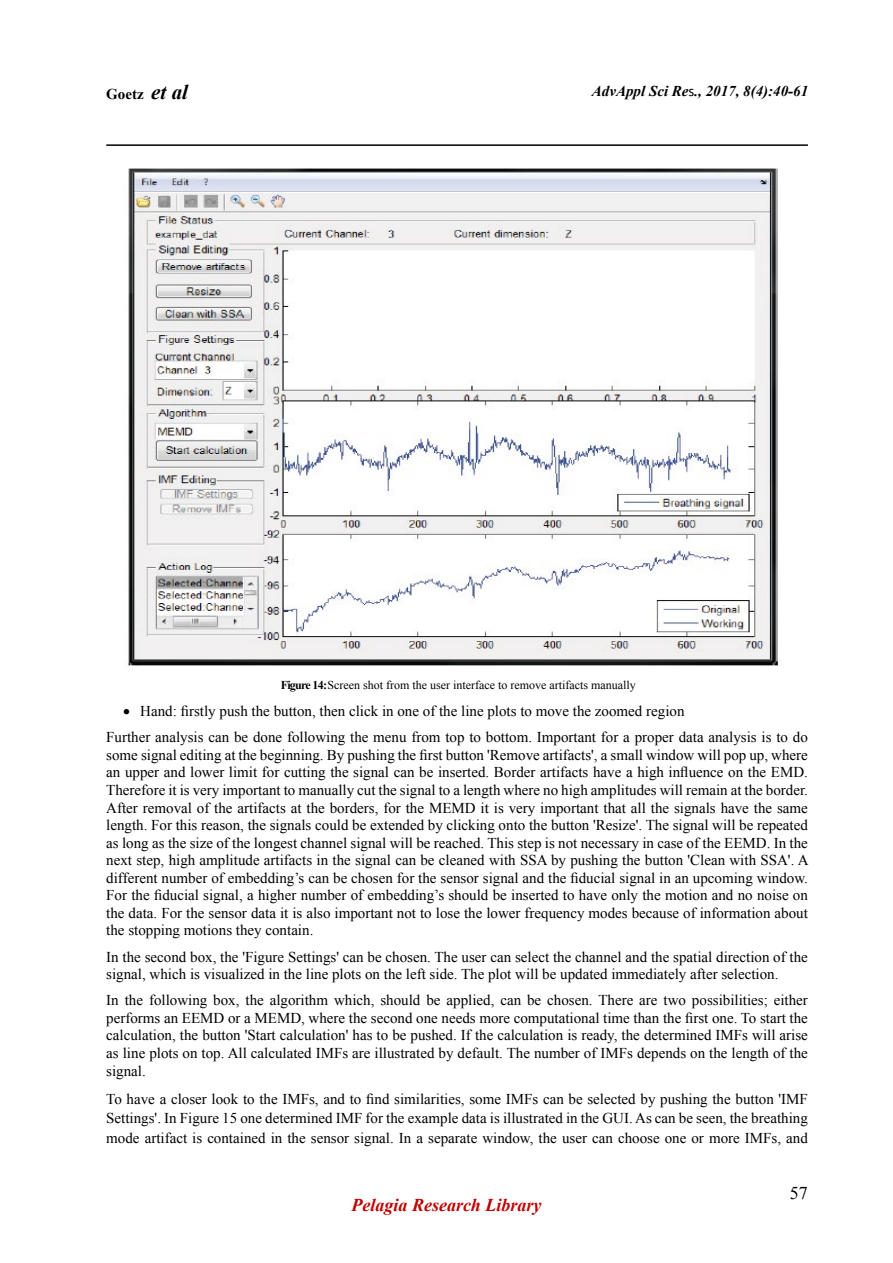
<style>
.page{position:relative;width:893px;height:1263px;background:#fff}
.page>*{position:absolute;margin:0;border:0;box-sizing:border-box;transform-origin:0 0}
.t1{font:italic 700 18px "Times New Roman";color:#c00000}
.t2{font:18px "Times New Roman";color:#000}
.t3{font:15px/17.5px "Times New Roman";color:#000;text-align:justify}
.t4{font:italic 700 15px "Times New Roman";color:#000}
.t5{font:700 15px "Times New Roman";color:#000}
.t6{font:12px "Times New Roman";color:#000}
.s1{font-style:italic;font-size:21px}
.s2{font-family:"Calibri";font-weight:400;font-style:normal}
.s3{font-weight:700}
</style>
<div class="page">
<hr style="left:106px;top:144px;width:702px;height:2px;background:#000">
<img style="left:128px;top:168px;width:650px;height:498px">
<p class="t5" style="left:106px;top:84px;width:83px">Goetz <span class="s1">et al</span></p>
<p class="t4" style="left:592px;top:81px;width:218px">AdvAppl Sci Re<span class="s2">s</span>., 2017, 8(4):40-61</p>
<p class="t6" style="left:281px;top:676px;width:357px"><span class="s3">Figure 14:</span> Screen shot from the user interface to remove artifacts manually</p>
<p class="t3" style="left:106px;top:698px;width:703px;line-height:26.1px;text-indent:17px">• Hand: firstly push the button, then click in one of the line plots to move the zoomed region<br>Further analysis can be done following the menu from top to bottom. Important for a proper data analysis is to do</p>
<p class="t3" style="left:106px;top:746px;width:704px">some signal editing at the beginning. By pushing the first button 'Remove artifacts', a small window will pop up, where an upper and lower limit for cutting the signal can be inserted. Border artifacts have a high influence on the EMD.<br>Therefore it is very important to manually cut the signal to a length where no high amplitudes will remain at the border.<br>After removal of the artifacts at the borders, for the MEMD it is very important that all the signals have the same length. For this reason, the signals could be extended by clicking onto the button 'Resize'. The signal will be repeated as long as the size of the longest channel signal will be reached. This step is not necessary in case of the EEMD. In the next step, high amplitude artifacts in the signal can be cleaned with SSA by pushing the button 'Clean with SSA'. A different number of embedding’s can be chosen for the sensor signal and the fiducial signal in an upcoming window.<br>For the fiducial signal, a higher number of embedding’s should be inserted to have only the motion and no noise on the data. For the sensor data it is also important not to lose the lower frequency modes because of information about the stopping motions they contain.</p>
<p class="t3" style="left:106px;top:947px;width:703px">In the second box, the 'Figure Settings' can be chosen. The user can select the channel and the spatial direction of the signal, which is visualized in the line plots on the left side. The plot will be updated immediately after selection.</p>
<p class="t3" style="left:106px;top:991px;width:703px">In the following box, the algorithm which, should be applied, can be chosen. There are two possibilities; either performs an EEMD or a MEMD, where the second one needs more computational time than the first one. To start the calculation, the button 'Start calculation' has to be pushed. If the calculation is ready, the determined IMFs will arise as line plots on top. All calculated IMFs are illustrated by default. The number of IMFs depends on the length of the signal.</p>
<p class="t3" style="left:106px;top:1089px;width:703px;line-height:19.5px">To have a closer look to the IMFs, and to find similarities, some IMFs can be selected by pushing the button 'IMF Settings'. In Figure 15 one determined IMF for the example data is illustrated in the GUI. As can be seen, the breathing mode artifact is contained in the sensor signal. In a separate window, the user can choose one or more IMFs, and</p>
<p class="t1" style="left:351px;top:1193px;width:191px">Pelagia Research Library</p>
<p class="t2" style="left:790px;top:1181px;width:19px">57</p>
</div>
